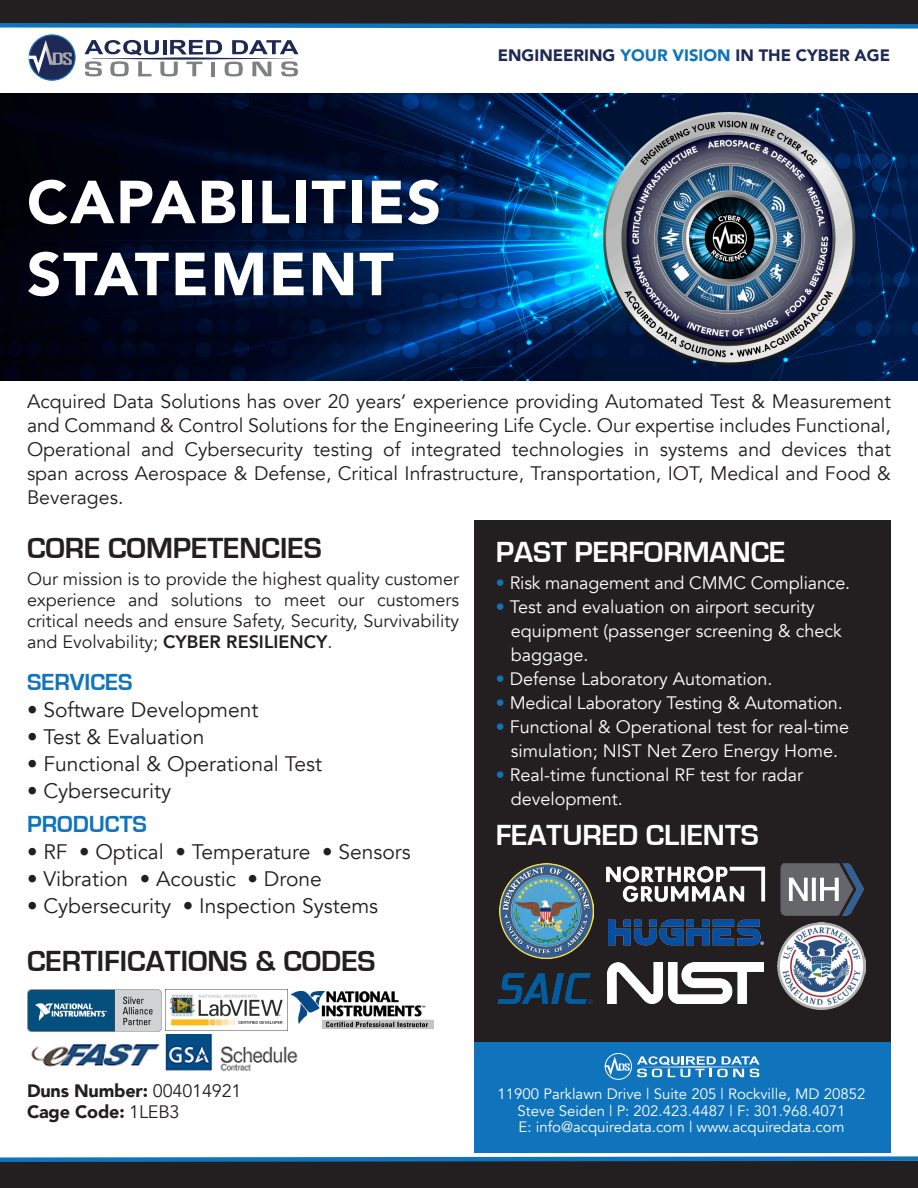
<style>
.page{position:relative;width:918px;height:1188px;background:#fff}
.page>*{position:absolute;margin:0;border:0;box-sizing:border-box;transform-origin:0 0}
.t1{font:900 60px "Avenir";letter-spacing:.03em;color:#fff}
.t2{font:700 30px "Eurostile";color:#231f20}
.t3{font:700 30px "Eurostile";color:#fff}
.t4{font:700 24px "Eurostile";color:#1074bc}
.t5{font:21px "Avenir";color:#231f20}
.t6{font:19.5px/24px "Avenir";color:#231f20;text-align:justify}
.t7{font:18px "Avenir";color:#fff}
.t8{font:18px/21px "Avenir";color:#231f20;text-align:justify}
.t9{font:900 18px "Avenir";letter-spacing:-.01em;color:#231f20}
.t10{font:900 16.5px "Avenir";color:#1e2956}
.t11{font:15px "Avenir";color:#fff}
.s1{color:#1074bc}
.s2{font-weight:800}
.s3{font-weight:400}
</style>
<div class="page">
<div style="left:0;top:0;width:918px;height:27px;background:#231f20"></div>
<svg style="left:0;top:23px;width:918px;height:6px;background:#3782b8"></svg>
<svg style="left:29px;top:35px;width:46px;height:45px"></svg>
<div style="left:29px;top:34px;width:47px;height:47px;border:1px solid #1074bc;border-radius:50%"></div>
<svg style="left:85px;top:40px;width:213px;height:36px"></svg>
<svg style="left:29px;top:40px;width:43px;height:34px"></svg>
<div style="left:0;top:1161px;width:918px;height:27px;background:#231f20"></div>
<svg style="left:0;top:1156px;width:918px;height:6px;background:#3782b8"></svg>
<img style="left:0;top:93px;width:918px;height:288px">
<div style="left:474px;top:520px;width:417px;height:523px;background:#231f20"></div>
<img style="left:292px;top:992px;width:141px;height:37px">
<img style="left:166px;top:994px;width:121px;height:37px">
<img style="left:27px;top:990px;width:135px;height:42px">
<img style="left:31px;top:1043px;width:129px;height:25px">
<img style="left:165px;top:1035px;width:133px;height:37px">
<div style="left:474px;top:1043px;width:417px;height:110px;background:#1074bc"></div>
<div style="left:605px;top:1053px;width:27px;height:27px;border:1px solid #fff;border-radius:50%"></div>
<svg style="left:637px;top:1056px;width:123px;height:21px"></svg>
<svg style="left:605px;top:1056px;width:25px;height:20px"></svg>
<img style="left:499px;top:864px;width:95px;height:94px">
<img style="left:777px;top:923px;width:88px;height:87px">
<img style="left:608px;top:963px;width:155px;height:41px">
<img style="left:780px;top:863px;width:84px;height:53px">
<img style="left:608px;top:919px;width:156px;height:27px">
<img style="left:497px;top:973px;width:96px;height:31px">
<img style="left:606px;top:866px;width:160px;height:37px">
<p class="t1" style="left:27px;top:151px;width:416px">CAPABILITIES</p>
<p class="t1" style="left:27px;top:223px;width:368px">STATEMENT</p>
<p class="t10" style="left:498px;top:41px;width:394px">ENGINEERING <span class="s1">YOUR VISION</span> IN THE CYBER AGE</p>
<p class="t6" style="left:27px;top:390px;width:866px">Acquired Data Solutions has over 20 years’ experience providing Automated Test &amp; Measurement and Command &amp; Control Solutions for the Engineering Life Cycle. Our expertise includes Functional, Operational and Cybersecurity testing of integrated technologies in systems and devices that span across Aerospace &amp; Defense, Critical Infrastructure, Transportation, IOT, Medical and Food &amp; Beverages.</p>
<p class="t2" style="left:27px;top:531px;width:296px">CORE COMPETENCIES</p>
<p class="t8" style="left:27px;top:569px;width:434px">Our mission is to provide the highest quality customer experience and solutions to meet our customers critical needs and ensure Safety, Security, Survivability and Evolvability; <span class="s2">CYBER RESILIENCY</span>.</p>
<p class="t4" style="left:27px;top:669px;width:107px">SERVICES</p>
<p class="t5" style="left:27px;top:697px;width:233px">• Software Development</p>
<p class="t5" style="left:27px;top:724px;width:179px">• Test &amp; Evaluation</p>
<p class="t5" style="left:27px;top:751px;width:297px">• Functional &amp; Operational Test</p>
<p class="t5" style="left:27px;top:778px;width:146px">• Cybersecurity</p>
<p class="t4" style="left:27px;top:811px;width:121px">PRODUCTS</p>
<p class="t5" style="left:27px;top:839px;width:385px">• RF • Optical • Temperature • Sensors</p>
<p class="t5" style="left:27px;top:866px;width:296px">• Vibration • Acoustic • Drone</p>
<p class="t5" style="left:27px;top:893px;width:353px">• Cybersecurity • Inspection Systems</p>
<p class="t2" style="left:27px;top:945px;width:350px">CERTIFICATIONS &amp; CODES</p>
<p class="t3" style="left:496px;top:535px;width:291px">PAST PERFORMANCE</p>
<p class="t7" style="left:496px;top:572px;width:356px"><span class="s1">•</span> Risk management and CMMC Compliance.</p>
<p class="t7" style="left:496px;top:596px;width:321px"><span class="s1">•</span> Test and evaluation on airport security</p>
<p class="t7" style="left:511px;top:620px;width:333px">equipment (passenger screening &amp; check</p>
<p class="t7" style="left:511px;top:644px;width:79px">baggage.</p>
<p class="t7" style="left:496px;top:668px;width:278px"><span class="s1">•</span> Defense Laboratory Automation.</p>
<p class="t7" style="left:496px;top:692px;width:348px"><span class="s1">•</span> Medical Laboratory Testing &amp; Automation.</p>
<p class="t7" style="left:496px;top:716px;width:355px"><span class="s1">•</span> Functional &amp; Operational test for real-time</p>
<p class="t7" style="left:511px;top:740px;width:329px">simulation; NIST Net Zero Energy Home.</p>
<p class="t7" style="left:496px;top:764px;width:309px"><span class="s1">•</span> Real-time functional RF test for radar</p>
<p class="t7" style="left:511px;top:788px;width:114px">development.</p>
<p class="t3" style="left:496px;top:818px;width:265px">FEATURED CLIENTS</p>
<p class="t9" style="left:27px;top:1075px;width:216px">Duns Number: <span class="s3">004014921</span></p>
<p class="t9" style="left:27px;top:1097px;width:154px">Cage Code: <span class="s3">1LEB3</span></p>
<p class="t11" style="left:498px;top:1085px;width:369px">11900 Parklawn Drive | Suite 205 | Rockville, MD 20852</p>
<p class="t11" style="left:517px;top:1102px;width:329px">Steve Seiden | P: 202.423.4487 | F: 301.968.4071</p>
<p class="t11" style="left:519px;top:1118px;width:327px">E: info@acquiredata.com | www.acquiredata.com</p>
</div>
